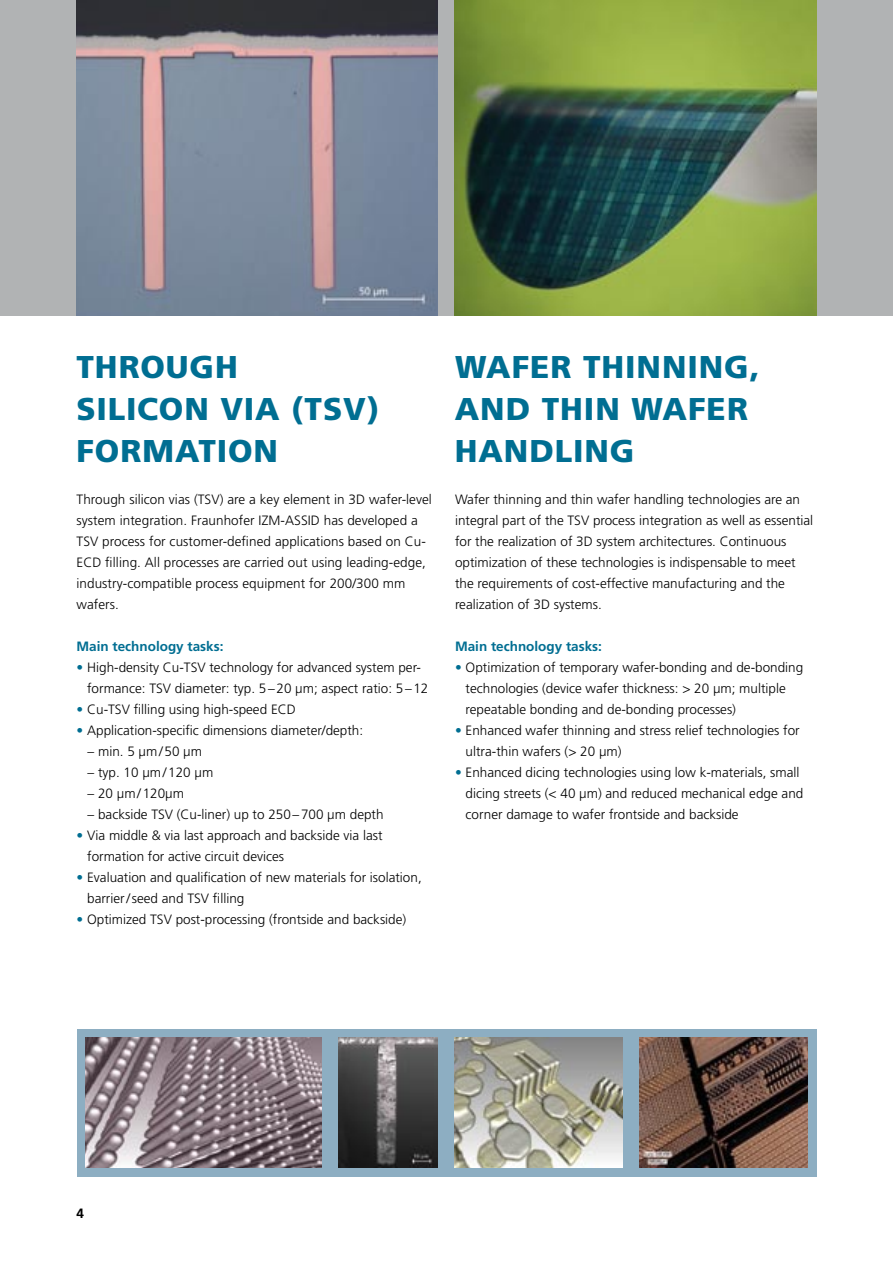
<style>
.page{position:relative;width:893px;height:1263px;background:#fff}
.page>*{position:absolute;margin:0;border:0;box-sizing:border-box;transform-origin:0 0}
.t1{font:900 31.5px/42px "Frutiger LT Std";letter-spacing:.03em;color:#006e92}
.t2{font:300 13.5px/21px "Frutiger LT Std";color:#000}
.t3{font:700 13.5px "Frutiger LT Std";color:#006e92}
.t4{font:700 13.5px "Frutiger LT Std";color:#000}
.s1{font-weight:700;color:#006e92}
</style>
<div class="page">
<div style="left:0;top:0;width:893px;height:315px;background:#b1b3b4"></div>
<img style="left:455px;top:0;width:361px;height:315px">
<div style="left:77px;top:1029px;width:739px;height:147px;background:#8daec2"></div>
<img style="left:85px;top:1038px;width:236px;height:130px">
<img style="left:338px;top:1038px;width:100px;height:130px">
<img style="left:455px;top:1038px;width:168px;height:130px">
<img style="left:640px;top:1038px;width:168px;height:130px">
<img style="left:77px;top:0;width:361px;height:315px">
<h1 class="t1" style="left:77px;top:346px;width:304px">THROUGH<br>SI LICON VIA (TSV)<br>FORMATION</h1>
<p class="t2" style="left:77px;top:489px;width:357px">Through silicon vias (TSV) are a key element in 3D wafer-level system integration. Fraunhofer IZM-ASSID has developed a TSV process for customer-defined applications based on Cu-ECD filling. All processes are carried out using leading-edge, industry-compatible process equipment for 200/300 mm wafers.</p>
<p class="t3" style="left:77px;top:638px;width:149px">Main technology tasks:</p>
<p class="t2" style="left:87px;top:657px;width:343px;text-indent:-11px"><span class="s1">•</span> High-density Cu-TSV technology for advanced system per&shy;formance: TSV diameter: typ. 5–20 μm; aspect ratio: 5–12</p>
<p class="t2" style="left:77px;top:699px;width:221px"><span class="s1">•</span> Cu-TSV filling using high-speed ECD</p>
<p class="t2" style="left:77px;top:720px;width:288px"><span class="s1">•</span> Application-specific dimensions diameter/depth:</p>
<p class="t2" style="left:88px;top:741px;width:116px">– min. 5 µm/50 µm</p>
<p class="t2" style="left:88px;top:762px;width:127px">– typ. 10 µm/120 µm</p>
<p class="t2" style="left:88px;top:783px;width:98px">– 20 µm/120µm</p>
<p class="t2" style="left:88px;top:804px;width:297px">– backside TSV (Cu-liner) up to 250–700 µm depth</p>
<p class="t2" style="left:87px;top:825px;width:297px;text-indent:-11px"><span class="s1">•</span> Via middle &amp; via last approach and backside via last formation for active circuit devices</p>
<p class="t2" style="left:87px;top:867px;width:336px;text-indent:-11px"><span class="s1">•</span> Evaluation and qualification of new materials for isolation, barrier/seed and TSV filling</p>
<p class="t2" style="left:77px;top:909px;width:331px"><span class="s1">•</span> Optimized TSV post-processing (frontside and backside)</p>
<h1 class="t1" style="left:455px;top:346px;width:306px">WAFER THINNING,<br>AND THIN WAFER<br>HANDLING</h1>
<p class="t2" style="left:455px;top:489px;width:360px">Wafer thinning and thin wafer handling technologies are an integral part of the TSV process integration as well as essential for the realization of 3D system architectures. Continuous optimization of these technologies is indispensable to meet the requirements of cost-effective manufacturing and the realization of 3D systems.</p>
<p class="t3" style="left:455px;top:638px;width:149px">Main technology tasks:</p>
<p class="t2" style="left:466px;top:657px;width:339px;text-indent:-11px"><span class="s1">•</span> Optimization of temporary wafer-bonding and de-bonding technologies (device wafer thickness: &gt; 20 μm; multiple repeatable bonding and de-bonding processes)</p>
<p class="t2" style="left:466px;top:720px;width:336px;text-indent:-11px"><span class="s1">•</span> Enhanced wafer thinning and stress relief technologies for ultra-thin wafers (&gt; 20 μm)</p>
<p class="t2" style="left:466px;top:762px;width:339px;text-indent:-11px"><span class="s1">•</span> Enhanced dicing technologies using low k-materials, small dicing streets (&lt; 40 μm) and reduced mechanical edge and corner damage to wafer frontside and backside</p>
<p class="t4" style="left:77px;top:1205px;width:9px">4</p>
</div>
